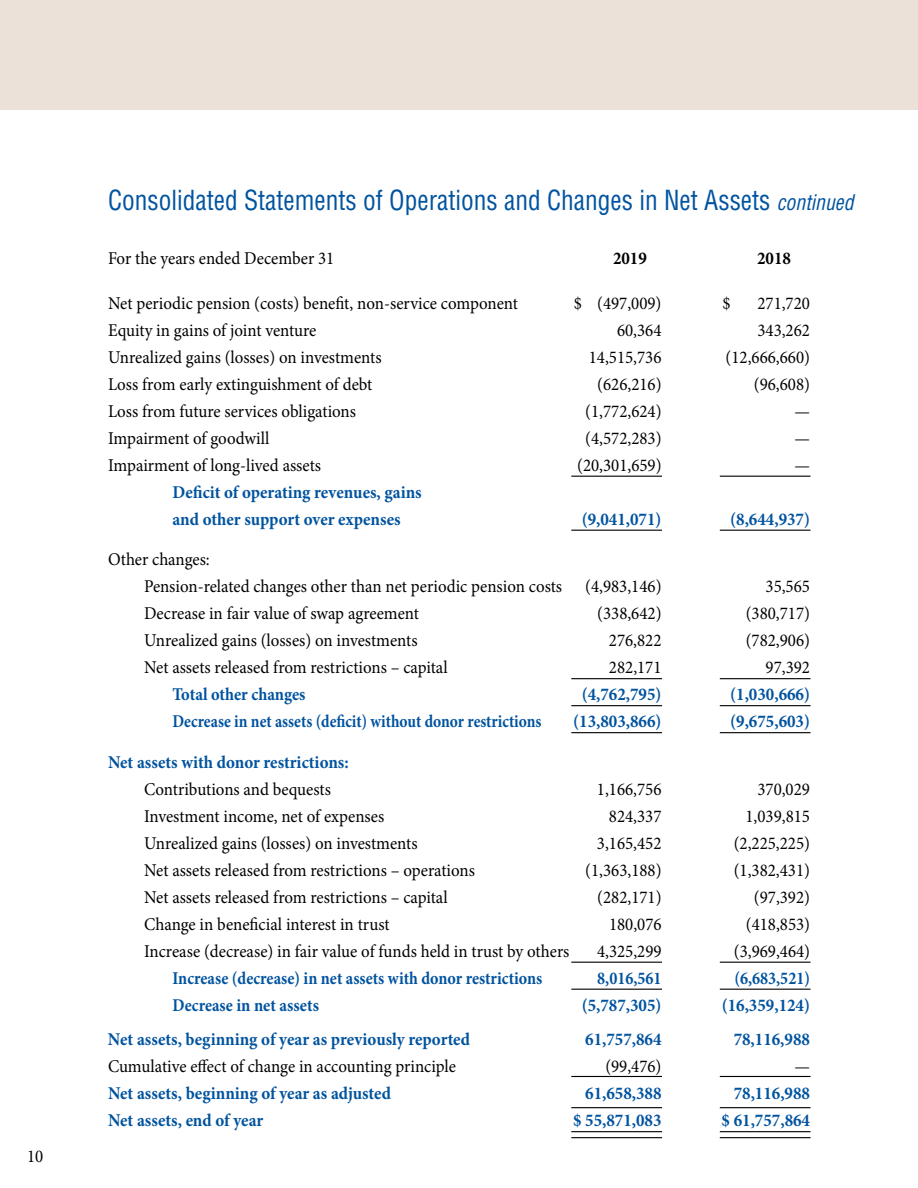
<style>
.page{position:relative;width:918px;height:1188px;background:#fff}
.page>*{position:absolute;margin:0;border:0;box-sizing:border-box;transform-origin:0 0}
.t1{font:condensed 27px "Helvetica LT Std";color:#00539f;scale:.94 1}
.t2{font:18px/27px "Minion Pro";color:#000;scale:.94 1}
.t3{font:700 18px/27px "Minion Pro";color:#00539f;scale:.94 1}
.t4{font:700 18px "Minion Pro";color:#00539f;scale:.89 1}
.t5{font:700 18px "Minion Pro";color:#00539f;scale:.86 1}
.t6{font:700 18px "Minion Pro";color:#00539f;scale:.91 1}
.t7{font:700 18px "Minion Pro";color:#000;scale:.94 1}
.s1{font-style:italic;font-size:21px}
</style>
<div class="page">
<hr style="left:571px;top:476px;width:91px;height:1px;background:#000">
<hr style="left:720px;top:476px;width:91px;height:1px;background:#000">
<hr style="left:571px;top:530px;width:91px;height:1px;background:#000">
<hr style="left:720px;top:530px;width:91px;height:1px;background:#000">
<hr style="left:571px;top:678px;width:91px;height:1px;background:#000">
<hr style="left:720px;top:678px;width:91px;height:1px;background:#000">
<hr style="left:571px;top:705px;width:91px;height:1px;background:#000">
<hr style="left:720px;top:705px;width:91px;height:1px;background:#000">
<hr style="left:571px;top:732px;width:91px;height:1px;background:#000">
<hr style="left:720px;top:732px;width:91px;height:1px;background:#000">
<hr style="left:571px;top:962px;width:91px;height:1px;background:#000">
<hr style="left:720px;top:962px;width:91px;height:1px;background:#000">
<hr style="left:571px;top:989px;width:91px;height:1px;background:#000">
<hr style="left:720px;top:989px;width:91px;height:1px;background:#000">
<hr style="left:571px;top:1076px;width:91px;height:1px;background:#000">
<hr style="left:720px;top:1076px;width:91px;height:1px;background:#000">
<hr style="left:571px;top:1107px;width:91px;height:1px;background:#000">
<hr style="left:720px;top:1107px;width:91px;height:1px;background:#000">
<hr style="left:571px;top:1131px;width:91px;height:1px;background:#000">
<hr style="left:720px;top:1131px;width:91px;height:1px;background:#000">
<hr style="left:571px;top:1137px;width:91px;height:1px;background:#000">
<hr style="left:720px;top:1137px;width:91px;height:1px;background:#000">
<div style="left:0;top:0;width:918px;height:109px;background:#ece1d8"></div>
<p class="t2" style="left:27px;top:1143px;width:19px">10</p>
<h1 class="t1" style="left:108px;top:183px;width:795px">Consolidated Statements of Operations and Changes in Net Assets <span class="s1">continued</span></h1>
<p class="t2" style="left:108px;top:245px;width:242px">For the years ended December 31</p>
<p class="t7" style="left:613px;top:245px;width:37px">2019</p>
<p class="t7" style="left:757px;top:245px;width:38px">2018</p>
<p class="t2" style="left:108px;top:290px;width:438px">Net periodic pension (costs) benefit, non-service component</p>
<p class="t2" style="left:574px;top:290px;width:95px">$ (497,009)</p>
<p class="t2" style="left:722px;top:290px;width:10px">$</p>
<p class="t2" style="left:757px;top:290px;width:57px">271,720</p>
<p class="t2" style="left:108px;top:317px;width:223px">Equity in gains of joint venture</p>
<p class="t2" style="left:617px;top:317px;width:49px">60,364</p>
<p class="t2" style="left:757px;top:317px;width:57px">343,262</p>
<p class="t2" style="left:108px;top:344px;width:292px">Unrealized gains (losses) on investments</p>
<p class="t2" style="left:589px;top:344px;width:79px">14,515,736</p>
<p class="t2" style="left:726px;top:344px;width:91px">(12,666,660)</p>
<p class="t2" style="left:108px;top:371px;width:283px">Loss from early extinguishment of debt</p>
<p class="t2" style="left:597px;top:371px;width:70px">(626,216)</p>
<p class="t2" style="left:754px;top:371px;width:61px">(96,608)</p>
<p class="t2" style="left:108px;top:398px;width:265px">Loss from future services obligations</p>
<p class="t2" style="left:585px;top:398px;width:83px">(1,772,624)</p>
<p class="t2" style="left:794px;top:398px;width:18px">—</p>
<p class="t2" style="left:108px;top:425px;width:173px">Impairment of goodwill</p>
<p class="t2" style="left:585px;top:425px;width:83px">(4,572,283)</p>
<p class="t2" style="left:794px;top:425px;width:18px">—</p>
<p class="t2" style="left:108px;top:452px;width:228px">Impairment of long-lived assets</p>
<p class="t2" style="left:577px;top:452px;width:91px">(20,301,659)</p>
<p class="t2" style="left:795px;top:452px;width:18px">—</p>
<p class="t3" style="left:172px;top:478px;width:267px">Deficit of operating revenues, gains and other support over expenses</p>
<p class="t3" style="left:582px;top:505px;width:86px">(9,041,071)</p>
<p class="t3" style="left:730px;top:505px;width:86px">(8,644,937)</p>
<p class="t2" style="left:144px;top:546px;width:446px;text-indent:-36px">Other changes:<br>Pension-related changes other than net periodic pension costs</p>
<p class="t2" style="left:585px;top:573px;width:83px">(4,983,146)</p>
<p class="t2" style="left:766px;top:573px;width:49px">35,565</p>
<p class="t2" style="left:144px;top:600px;width:294px">Decrease in fair value of swap agreement</p>
<p class="t2" style="left:597px;top:600px;width:70px">(338,642)</p>
<p class="t2" style="left:746px;top:600px;width:70px">(380,717)</p>
<p class="t2" style="left:144px;top:627px;width:292px">Unrealized gains (losses) on investments</p>
<p class="t2" style="left:609px;top:627px;width:57px">276,822</p>
<p class="t2" style="left:746px;top:627px;width:70px">(782,906)</p>
<p class="t2" style="left:144px;top:654px;width:325px">Net assets released from restrictions – capital</p>
<p class="t2" style="left:609px;top:654px;width:57px">282,171</p>
<p class="t2" style="left:766px;top:654px;width:49px">97,392</p>
<p class="t6" style="left:172px;top:682px;width:148px">Total other changes</p>
<p class="t3" style="left:582px;top:681px;width:86px">(4,762,795)</p>
<p class="t3" style="left:730px;top:681px;width:86px">(1,030,666)</p>
<p class="t5" style="left:172px;top:709px;width:431px">Decrease in net assets (deficit) without donor restrictions</p>
<p class="t3" style="left:573px;top:708px;width:95px">(13,803,866)</p>
<p class="t3" style="left:730px;top:708px;width:86px">(9,675,603)</p>
<p class="t3" style="left:108px;top:748px;width:258px">Net assets with donor restrictions:</p>
<p class="t2" style="left:144px;top:776px;width:200px">Contributions and bequests</p>
<p class="t2" style="left:597px;top:776px;width:70px">1,166,756</p>
<p class="t2" style="left:757px;top:776px;width:57px">370,029</p>
<p class="t2" style="left:144px;top:803px;width:257px">Investment income, net of expenses</p>
<p class="t2" style="left:609px;top:803px;width:57px">824,337</p>
<p class="t2" style="left:745px;top:803px;width:70px">1,039,815</p>
<p class="t2" style="left:144px;top:830px;width:292px">Unrealized gains (losses) on investments</p>
<p class="t2" style="left:597px;top:830px;width:70px">3,165,452</p>
<p class="t2" style="left:734px;top:830px;width:83px">(2,225,225)</p>
<p class="t2" style="left:144px;top:857px;width:353px">Net assets released from restrictions – operations</p>
<p class="t2" style="left:585px;top:857px;width:83px">(1,363,188)</p>
<p class="t2" style="left:734px;top:857px;width:83px">(1,382,431)</p>
<p class="t2" style="left:144px;top:884px;width:325px">Net assets released from restrictions – capital</p>
<p class="t2" style="left:597px;top:884px;width:70px">(282,171)</p>
<p class="t2" style="left:754px;top:884px;width:61px">(97,392)</p>
<p class="t2" style="left:144px;top:911px;width:263px">Change in beneficial interest in trust</p>
<p class="t2" style="left:609px;top:911px;width:57px">180,076</p>
<p class="t2" style="left:746px;top:911px;width:70px">(418,853)</p>
<p class="t2" style="left:144px;top:938px;width:454px">Increase (decrease) in fair value of funds held in trust by others</p>
<p class="t2" style="left:597px;top:938px;width:70px">4,325,299</p>
<p class="t2" style="left:734px;top:938px;width:83px">(3,969,464)</p>
<p class="t4" style="left:173px;top:965px;width:417px">Increase (decrease) in net assets with donor restrictions</p>
<p class="t4" style="left:597px;top:965px;width:74px">8,016,561</p>
<p class="t4" style="left:735px;top:965px;width:86px">(6,683,521)</p>
<p class="t4" style="left:173px;top:992px;width:166px">Decrease in net assets</p>
<p class="t3" style="left:582px;top:991px;width:86px">(5,787,305)</p>
<p class="t3" style="left:722px;top:991px;width:95px">(16,359,124)</p>
<p class="t3" style="left:108px;top:1026px;width:387px">Net assets, beginning of year as previously reported</p>
<p class="t3" style="left:585px;top:1026px;width:83px">61,757,864</p>
<p class="t3" style="left:734px;top:1026px;width:83px">78,116,988</p>
<p class="t2" style="left:108px;top:1053px;width:372px">Cumulative effect of change in accounting principle</p>
<p class="t2" style="left:605px;top:1053px;width:61px">(99,476)</p>
<p class="t2" style="left:794px;top:1053px;width:18px">—</p>
<p class="t3" style="left:108px;top:1080px;width:302px">Net assets, beginning of year as adjusted</p>
<p class="t3" style="left:585px;top:1080px;width:83px">61,658,388</p>
<p class="t3" style="left:734px;top:1080px;width:83px">78,116,988</p>
<p class="t3" style="left:108px;top:1107px;width:167px">Net assets, end of year</p>
<p class="t3" style="left:573px;top:1107px;width:96px">$ 55,871,083</p>
<p class="t3" style="left:722px;top:1107px;width:96px">$ 61,757,864</p>
</div>
